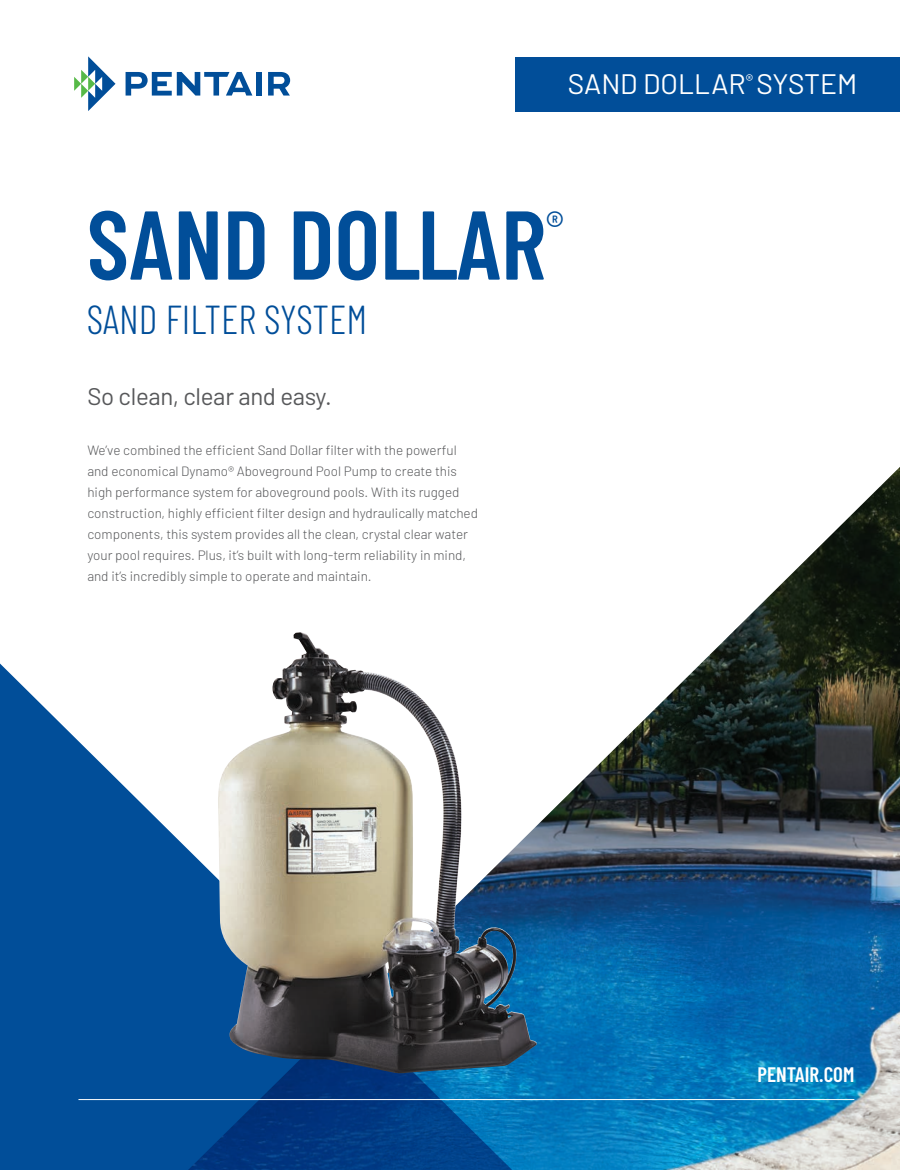
<style>
.page{position:relative;width:900px;height:1170px;background:#fff}
.page>*{position:absolute;margin:0;border:0;box-sizing:border-box;transform-origin:0 0}
.t1{font:600 97.5px "Barlow Condensed";color:#014e99}
.t2{font:300 40.5px "Barlow Condensed";color:#014e99}
.t3{font:40.2px "Barlow Condensed";color:#014e99}
.t4{font:28.2px "Barlow";color:#fff}
.t5{font:24px "Barlow";letter-spacing:-.01em;color:#57585a}
.t6{font:600 21px "Barlow Condensed";color:#fff}
.t7{font:300 13.5px/21px "Barlow";color:#57585a}
</style>
<div class="page">
<svg style="left:0;top:663px;width:165px;height:507px;fill:#014e99"></svg>
<img style="left:165px;top:467px;width:735px;height:703px">
<svg style="left:74px;top:56px;width:42px;height:55px"></svg>
<svg style="left:126px;top:72px;width:126px;height:24px"></svg>
<div style="left:256px;top:72px;width:6px;height:24px;background:#014e99"></div>
<svg style="left:268px;top:72px;width:22px;height:24px"></svg>
<div style="left:515px;top:57px;width:385px;height:54px;background:#014e99"></div>
<svg style="left:165px;top:1010px;width:370px;height:160px;background:#014991"></svg>
<hr style="left:78px;top:1099px;width:776px;height:1px;background:#fff">
<img style="left:217px;top:632px;width:320px;height:442px">
<h3 class="t4" style="left:568px;top:64px;width:291px">SAND DOLLAR<sup>®</sup> SYSTEM</h3>
<h1 class="t1" style="left:87px;top:175px;width:461px">SAND DOLLAR</h1>
<h3 class="t3" style="left:546px;top:197px;width:19px">®</h3>
<h2 class="t2" style="left:87px;top:290px;width:282px">SAND FILTER SYSTEM</h2>
<h3 class="t5" style="left:87px;top:379px;width:246px">So clean, clear and easy.</h3>
<p class="t7" style="left:87px;top:439px;width:392px">We’ve combined the efficient Sand Dollar filter with the powerful and economical Dynamo® Aboveground Pool Pump to create this high performance system for aboveground pools. With its rugged construction, highly efficient filter design and hydraulically matched components, this system provides all the clean, crystal clear water your pool requires. Plus, it’s built with long-term reliability in mind, and it’s incredibly simple to operate and maintain.</p>
<h3 class="t6" style="left:757px;top:1059px;width:98px">PENTAIR.COM</h3>
</div>
